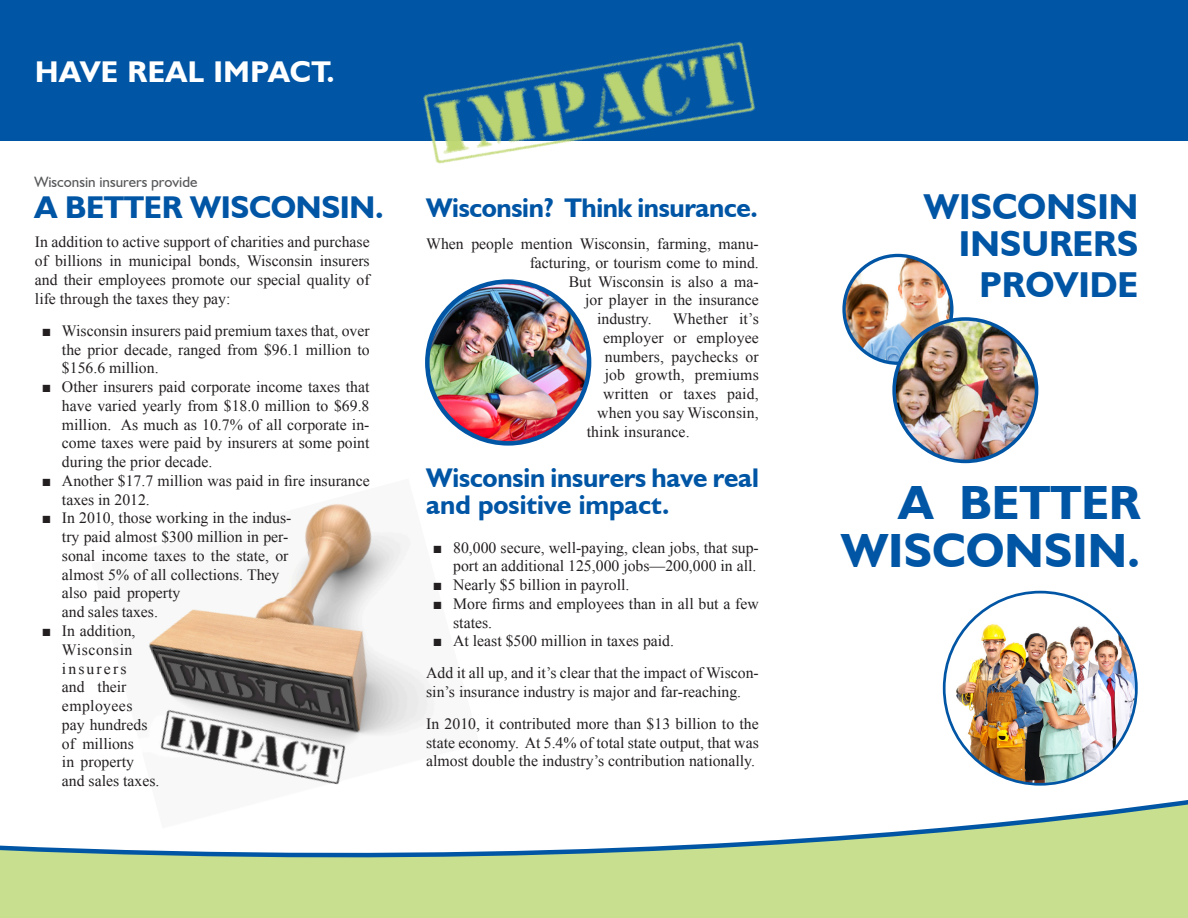
<style>
.page{position:relative;width:1188px;height:918px;background:#fff}
.page>*{position:absolute;margin:0;border:0;box-sizing:border-box;transform-origin:0 0}
.Head{font:700 48px "Humanist 521 BT";color:#0155a5}
.Head-2{font:700 36px "Humanist 521 BT";color:#0155a5}
.Head-3{font:700 31.5px "Humanist 521 BT";letter-spacing:-.01em;color:#0155a5}
.Head-4{font:700 30px "Humanist 521 BT";letter-spacing:.02em;color:#fff}
.Head-5{font:700 27px/27px "Humanist 521 BT";letter-spacing:-.005em;color:#0155a5}
.t1{font:15.75px/18.8px "Times New Roman";color:#231f20}
.Head-6{font:15px "Humanist 521 BT";color:#57585a}
</style>
<div class="page">
<img style="left:148px;top:503px;width:286px;height:261px">
<img style="left:427px;top:282px;width:162px;height:161px;border-radius:81px">
<div style="left:425px;top:279px;width:166px;height:167px;border:4px solid #0155a5;border-radius:50%"></div>
<img style="left:844px;top:255px;width:108px;height:108px;border-radius:54px">
<div style="left:842px;top:254px;width:112px;height:111px;border:3px solid #0155a5;border-radius:50%"></div>
<div style="left:0;top:0;width:1188px;height:140px;background:#0155a5"></div>
<svg style="left:0;top:764px;width:1188px;height:154px"></svg>
<img style="left:894px;top:321px;width:143px;height:140px">
<div style="left:892px;top:317px;width:146px;height:146px;border:4px solid #0155a5;border-radius:50%"></div>
<img style="left:944px;top:596px;width:192px;height:188px">
<img style="left:357px;top:41px;width:450px;height:264px">
<p class="Head-4" style="left:35px;top:53px;width:301px">HAVE REAL IMPACT.</p>
<p class="Head-6" style="left:34px;top:173px;width:165px">Wisconsin insurers provide</p>
<p class="Head-3" style="left:34px;top:187px;width:351px">A BETTER WISCONSIN.</p>
<p class="t1" style="left:35px;top:233px;width:336px;text-align:justify">In addition to active support of charities and purchase of billions in municipal bonds, Wisconsin insurers and their employees promote our special quality of life through the taxes they pay:</p>
<p class="t1" style="left:62px;top:321px;width:309px;text-align:justify;text-indent:-20px">■ Wisconsin insurers paid premium taxes that, over the prior decade, ranged from $96.1 million to $156.6 million.</p>
<p class="t1" style="left:62px;top:377px;width:309px;text-align:justify;text-indent:-20px">■ Other insurers paid corporate income taxes that have varied yearly from $18.0 million to $69.8 million. As much as 10.7% of all corporate in&shy;come taxes were paid by insurers at some point during the prior decade.</p>
<p class="t1" style="left:62px;top:471px;width:309px;text-indent:-20px">■ Another $17.7 million was paid in fire insurance taxes in 2012.</p>
<p class="t1" style="left:62px;top:509px;width:231px;text-indent:-20px">■ In 2010, those working in the indus&shy;try paid almost $300 million in per&shy;sonal income taxes to the state, or almost 5% of all collections. They also paid property<br>and sales taxes.</p>
<p class="t1" style="left:62px;top:621px;width:99px;text-indent:-20px">■ In addition,<br>Wisconsin insurers<br>and their employees<br>pay hundreds of millions<br>in property and sales taxes.</p>
<p class="Head-5" style="left:426px;top:194px;width:333px">Wisconsin? Think insurance.</p>
<p class="t1" style="left:426px;top:234px;width:334px">When people mention Wisconsin, farming, manu-</p>
<p class="t1" style="left:530px;top:253px;width:231px">facturing, or tourism come to mind.</p>
<p class="t1" style="left:569px;top:272px;width:192px">But Wisconsin is also a ma-</p>
<p class="t1" style="left:585px;top:290px;width:175px">jor player in the insurance</p>
<p class="t1" style="left:597px;top:309px;width:56px">industry.</p>
<p class="t1" style="left:673px;top:309px;width:87px">Whether it’s</p>
<p class="t1" style="left:603px;top:328px;width:157px">employer or employee</p>
<p class="t1" style="left:605px;top:347px;width:156px">numbers, paychecks or</p>
<p class="t1" style="left:605px;top:365px;width:156px">job growth, premiums</p>
<p class="t1" style="left:603px;top:384px;width:157px">written or taxes paid,</p>
<p class="t1" style="left:597px;top:403px;width:163px">when you say Wisconsin,</p>
<p class="t1" style="left:587px;top:422px;width:104px">think insurance.</p>
<p class="Head-5" style="left:426px;top:464px;width:334px">Wisconsin insurers have real and positive impact.</p>
<p class="t1" style="left:433px;top:538px;width:327px;text-align:right">■ 80,000 secure, well-paying, clean jobs, that sup&shy;port an additional 125,000 jobs—200,000 in all.</p>
<p class="t1" style="left:433px;top:575px;width:198px">■ Nearly $5 billion in payroll.</p>
<p class="t1" style="left:453px;top:594px;width:307px;text-indent:-20px">■ More firms and employees than in all but a few states.</p>
<p class="t1" style="left:433px;top:631px;width:243px">■ At least $500 million in taxes paid.</p>
<p class="t1" style="left:426px;top:663px;width:334px">Add it all up, and it’s clear that the impact of Wiscon&shy;sin’s insurance industry is major and far-reaching.</p>
<p class="t1" style="left:426px;top:714px;width:334px;text-align:justify">In 2010, it contributed more than $13 billion to the state economy. At 5.4% of total state output, that was almost double the industry’s contribution nationally.</p>
<p class="Head-2" style="left:924px;top:184px;width:216px">WISCONSIN</p>
<p class="Head-2" style="left:959px;top:221px;width:181px">INSURERS</p>
<p class="Head-2" style="left:980px;top:262px;width:160px">PROVIDE</p>
<p class="Head" style="left:899px;top:473px;width:243px">A BETTER</p>
<p class="Head" style="left:841px;top:521px;width:300px">WISCONSIN.</p>
</div>
